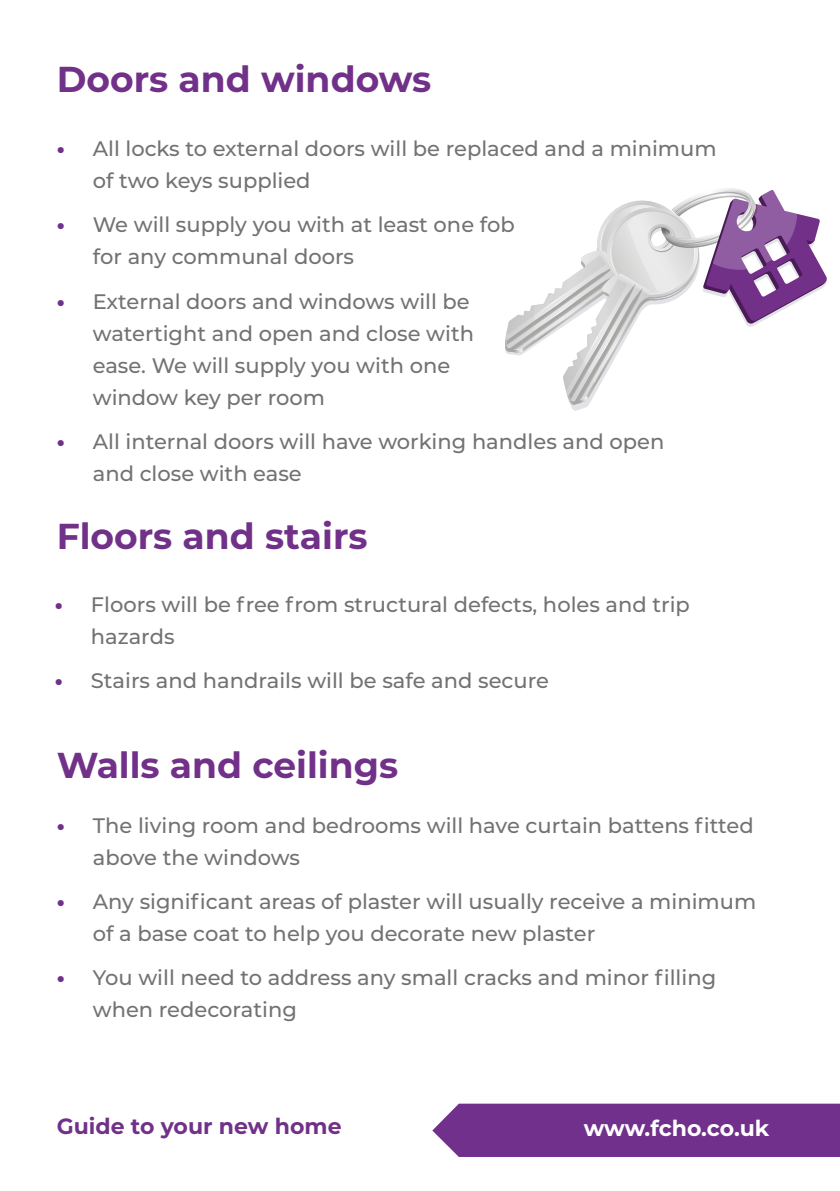
<style>
.page{position:relative;width:840px;height:1191px;background:#fff}
.page>*{position:absolute;margin:0;border:0;box-sizing:border-box;transform-origin:0 0}
.t1{font:700 36px "Montserrat";color:#723189}
.t2{font:700 22px "Montserrat";color:#723189}
.t3{font:700 22px "Montserrat";letter-spacing:-.005em;color:#fff}
.t4{font:500 21px/32px "Montserrat";color:#717371}
.s1{font-weight:800;color:#71308b}
</style>
<div class="page">
<div style="left:432px;top:1103px;width:407px;height:54px;background:#71308b"></div>
<svg style="left:505px;top:188px;width:321px;height:223px"></svg>
<h1 class="t1" style="left:57px;top:53px;width:376px">Doors and windows</h1>
<p class="t4" style="left:93px;top:132px;width:625px;text-indent:-36px"><span class="s1">•</span> All locks to external doors will be replaced and a minimum of two keys supplied</p>
<p class="t4" style="left:93px;top:208px;width:423px;text-indent:-36px"><span class="s1">•</span> We will supply you with at least one fob for any communal doors</p>
<p class="t4" style="left:93px;top:284px;width:382px;text-indent:-36px"><span class="s1">•</span> External doors and windows will be watertight and open and close with ease. We will supply you with one window key per room</p>
<p class="t4" style="left:93px;top:424px;width:572px;text-indent:-36px"><span class="s1">•</span> All internal doors will have working handles and open and close with ease</p>
<h1 class="t1" style="left:57px;top:510px;width:312px">Floors and stairs</h1>
<p class="t4" style="left:91px;top:588px;width:600px;text-indent:-36px"><span class="s1">•</span> Floors will be free from structural defects, holes and trip hazards</p>
<p class="t4" style="left:55px;top:664px;width:495px"><span class="s1">•</span> Stairs and handrails will be safe and secure</p>
<h1 class="t1" style="left:57px;top:739px;width:343px">Walls and ceilings</h1>
<p class="t4" style="left:93px;top:809px;width:662px;text-indent:-36px"><span class="s1">•</span> The living room and bedrooms will have curtain battens fitted above the windows</p>
<p class="t4" style="left:93px;top:885px;width:664px;text-indent:-36px"><span class="s1">•</span> Any significant areas of plaster will usually receive a minimum of a base coat to help you decorate new plaster</p>
<p class="t4" style="left:93px;top:961px;width:624px;text-indent:-36px"><span class="s1">•</span> You will need to address any small cracks and minor filling when redecorating</p>
<p class="t2" style="left:57px;top:1110px;width:286px">Guide to your new home</p>
<p class="t3" style="left:583px;top:1112px;width:187px">www.fcho.co.uk</p>
</div>
